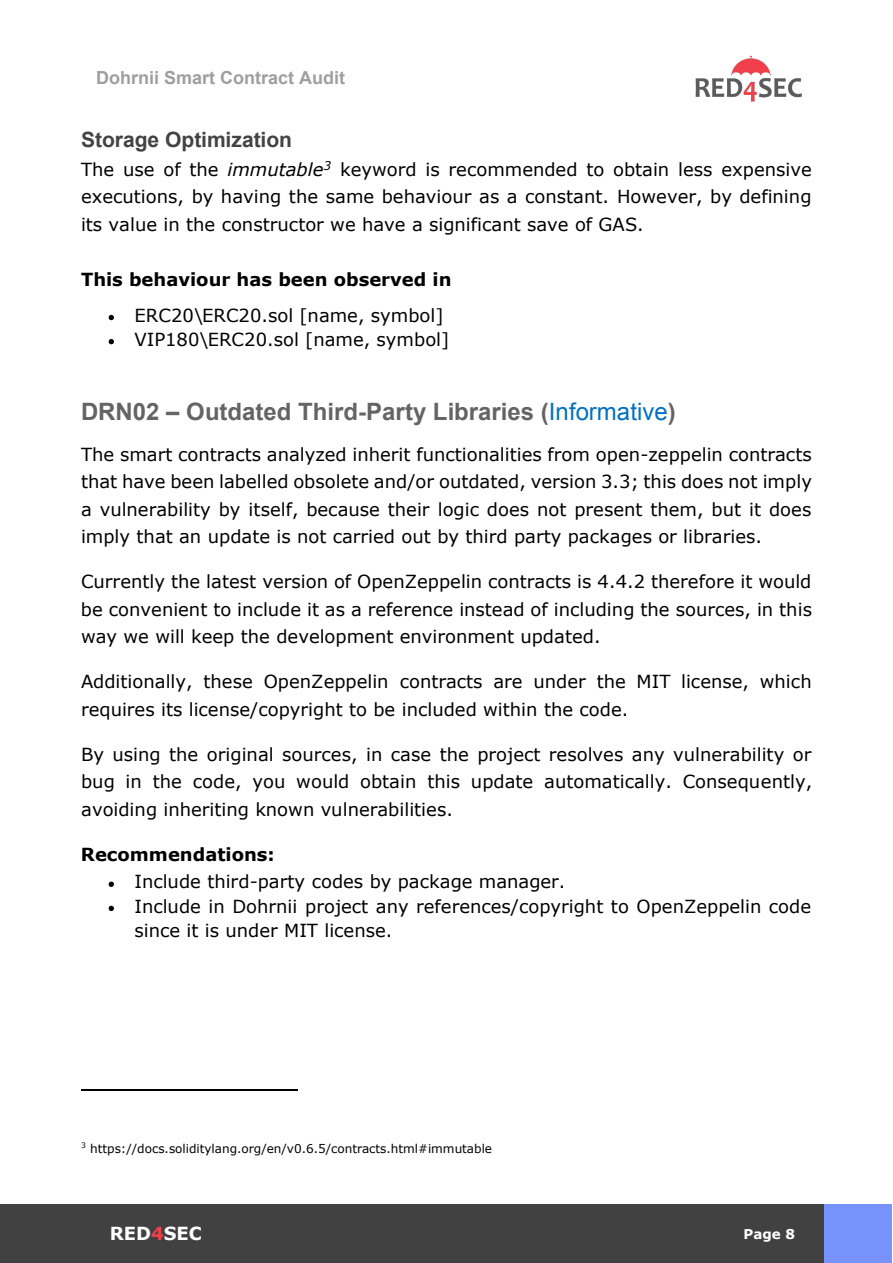
<style>
.page{position:relative;width:893px;height:1263px;background:#fff}
.page>*{position:absolute;margin:0;border:0;box-sizing:border-box;transform-origin:0 0}
.t1{font:700 24px "Arial";color:#646464}
.t2{font:700 21px "Arial";color:#434343}
.t3{font:18px/27.3px "Verdana";color:#000;text-align:justify}
.t4{font:700 18px "Verdana";color:#000}
.t5{font:700 18px "Arial";color:#9f9fa0}
.t6{font:700 18px "Verdana";color:#fff}
.t7{font:700 13.5px "Verdana";color:#fff}
.t8{font:12px "Verdana";letter-spacing:-.005em;color:#000}
.s1{font-style:italic}
.s2{font-weight:400;color:#0070c0}
.s3{color:#f13f4b}
</style>
<div class="page">
<div style="left:586px;top:1203px;width:306px;height:59px;background:#7892fb"></div>
<div style="left:0;top:1203px;width:824px;height:59px;background:#414142"></div>
<img style="left:695px;top:55px;width:107px;height:47px">
<svg style="left:109px;top:315px;width:5px;height:5px"></svg>
<svg style="left:109px;top:339px;width:5px;height:5px"></svg>
<svg style="left:109px;top:882px;width:5px;height:5px"></svg>
<svg style="left:109px;top:906px;width:5px;height:5px"></svg>
<hr style="left:81px;top:1089px;width:216px;height:1px;background:#000">
<p class="t5" style="left:96px;top:66px;width:251px">Dohrnii Smart Contract Audit</p>
<p class="t2" style="left:81px;top:126px;width:213px">Storage Optimization</p>
<p class="t3" style="left:81px;top:156px;width:732px">The use of the <span class="s1">immutable</span><sup>3</sup> keyword is recommended to obtain less expensive executions, by having the same behaviour as a constant. However, by defining its value in the constructor we have a significant save of GAS.</p>
<p class="t4" style="left:81px;top:267px;width:372px">This behaviour has been observed in</p>
<p class="t3" style="left:134px;top:303px;width:316px;line-height:24.2px">ERC20\ERC20.sol [name, symbol]<br>VIP180\ERC20.sol [name, symbol]</p>
<h1 class="t1" style="left:81px;top:395px;width:596px">DRN02 – Outdated Third-Party Libraries (<span class="s2">Informative</span>)</h1>
<p class="t3" style="left:81px;top:441px;width:733px">The smart contracts analyzed inherit functionalities from open-zeppelin contracts that have been labelled obsolete and/or outdated, version 3.3; this does not imply a vulnerability by itself, because their logic does not present them, but it does imply that an update is not carried out by third party packages or libraries.</p>
<p class="t3" style="left:81px;top:568px;width:733px">Currently the latest version of OpenZeppelin contracts is 4.4.2 therefore it would be convenient to include it as a reference instead of including the sources, in this way we will keep the development environment updated.</p>
<p class="t3" style="left:81px;top:668px;width:732px">Additionally, these OpenZeppelin contracts are under the MIT license, which requires its license/copyright to be included within the code.</p>
<p class="t3" style="left:81px;top:741px;width:733px">By using the original sources, in case the project resolves any vulnerability or bug in the code, you would obtain this update automatically. Consequently, avoiding inheriting known vulnerabilities.</p>
<p class="t4" style="left:81px;top:843px;width:195px">Recommendations:</p>
<p class="t3" style="left:134px;top:870px;width:678px;line-height:24px;text-align:left">Include third-party codes by package manager.<br>Include in Dohrnii project any references/copyright to OpenZeppelin code since it is under MIT license.</p>
<p class="t8" style="left:81px;top:1141px;width:413px"><sup>3</sup> https://docs.soliditylang.org/en/v0.6.5/contracts.html#immutable</p>
<p class="t6" style="left:110px;top:1222px;width:94px">RED<span class="s3">4</span>SEC</p>
<p class="t7" style="left:744px;top:1225px;width:53px">Page 8</p>
</div>
